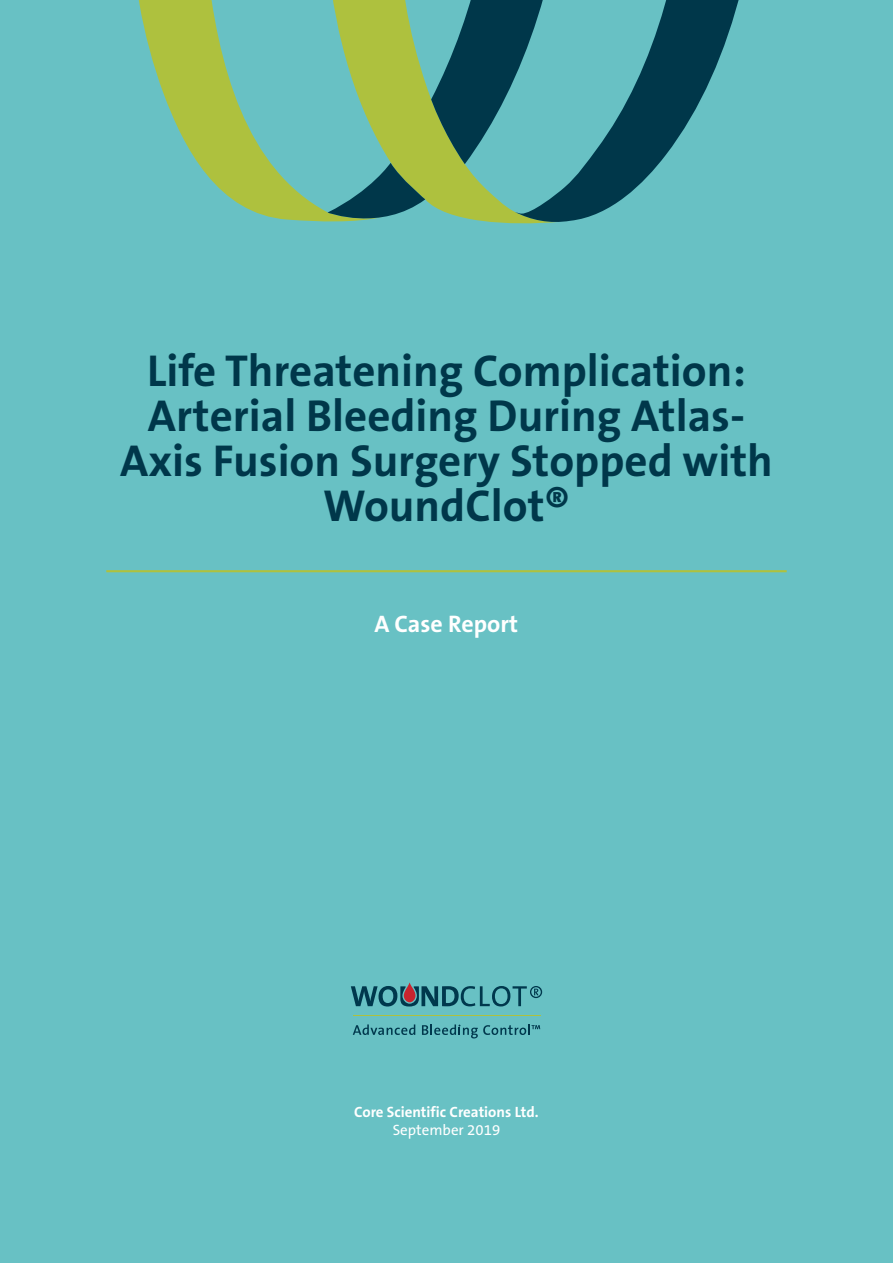
<style>
.page{position:relative;width:893px;height:1263px;background:#68c1c4}
.page>*{position:absolute;margin:0;border:0;box-sizing:border-box;transform-origin:0 0}
.t1{font:700 45px/45px "The Sans B7";color:#00374a;text-align:center}
.t2{font:700 24px "The Sans B7";color:#fff}
.t3{font:700 15px "The Sans B7";color:#fff}
.t4{font:15px "The Sans B5 Plain";color:#fff}
</style>
<div class="page">
<svg style="left:138px;top:0;width:190px;height:222px"></svg>
<svg style="left:328px;top:0;width:411px;height:224px"></svg>
<hr style="left:106px;top:570px;width:681px;height:2px;background:#aec13e">
<svg style="left:351px;top:982px;width:191px;height:24px"></svg>
<svg style="left:353px;top:1024px;width:62px;height:11px"></svg>
<svg style="left:422px;top:1024px;width:118px;height:14px"></svg>
<hr style="left:353px;top:1015px;width:187px;height:1px;background:#aec13e">
<p class="t1" style="left:120px;top:349px;width:654px">Life Threatening Complication:<br>Arterial Bleeding During Atlas-<br>Axis Fusion Surgery Stopped with<br>WoundClot®</p>
<p class="t2" style="left:374px;top:612px;width:145px">A Case Report</p>
<p class="t3" style="left:354px;top:1104px;width:186px">Core Scientific Creations Ltd.</p>
<p class="t4" style="left:393px;top:1122px;width:109px">September 2019</p>
</div>
